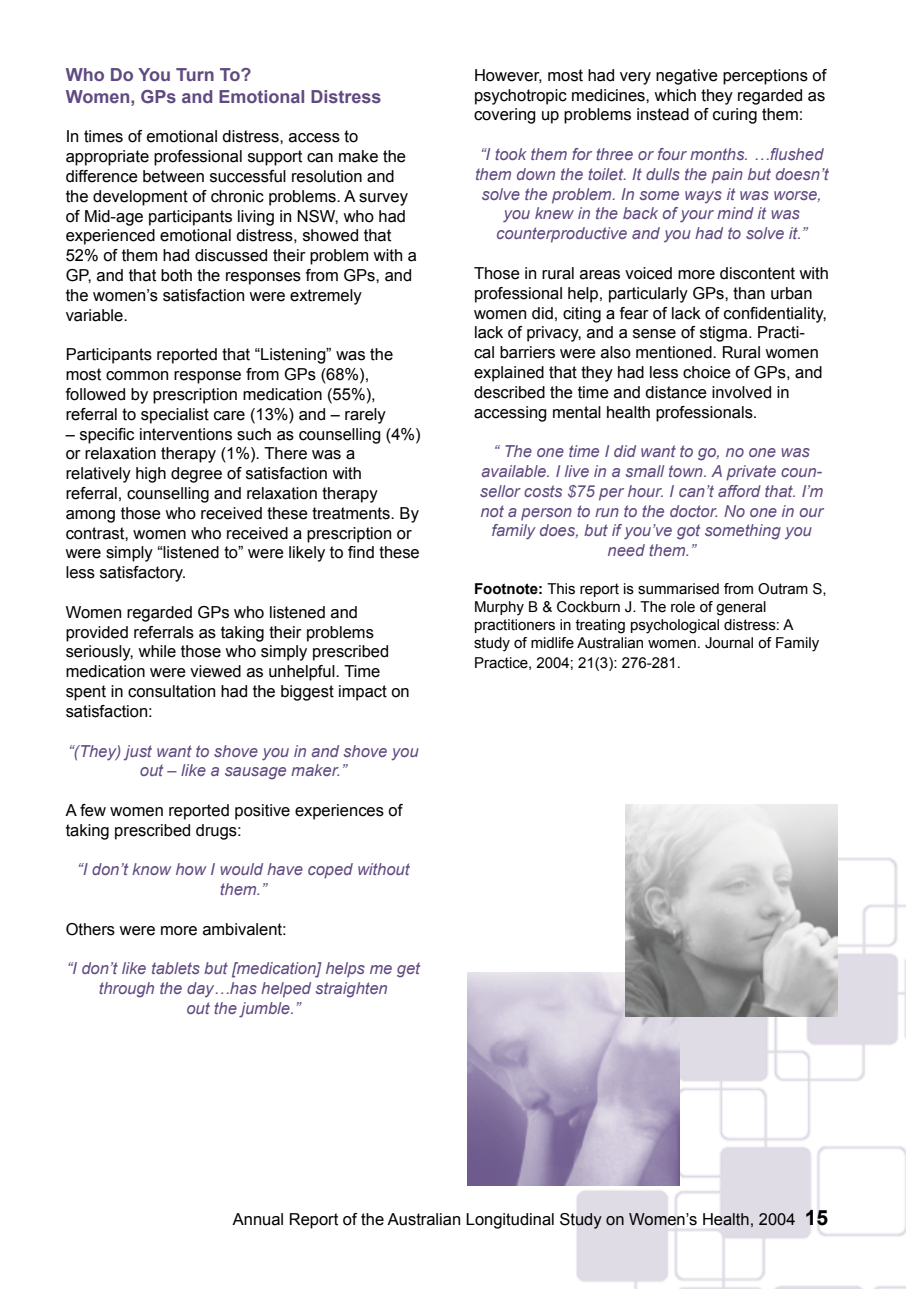
<style>
.page{position:relative;width:906px;height:1289px;background:#fff}
.page>*{position:absolute;margin:0;border:0;box-sizing:border-box;transform-origin:0 0}
.t1{font:700 18px/21.6px "Arial";color:#604a81}
.t2{font:16.5px/19.8px "Arial";color:#000}
.t3{font:italic 16.5px/19.8px "Arial";color:#604a81;text-align:center}
.t4{font:15px/18px "Arial";color:#000}
.s1{font-weight:700}
.s2{font-weight:700;font-size:21px}
</style>
<div class="page">
<img style="left:567px;top:850px;width:339px;height:438px">
<img style="left:467px;top:972px;width:212px;height:213px">
<img style="left:625px;top:804px;width:212px;height:212px">
<p class="t1" style="left:66px;top:65px;width:317px">Who Do You Turn To?<br>Women, GPs and Emotional Distress</p>
<p class="t2" style="left:66px;top:127px;width:353px">In times of emotional distress, access to appropriate professional support can make the difference between successful resolution and the development of chronic problems. A survey of Mid-age participants living in NSW, who had experienced emotional distress, showed that 52% of them had discussed their problem with a GP, and that both the responses from GPs, and the women’s satisfaction were extremely variable.</p>
<p class="t2" style="left:66px;top:345px;width:329px">Participants reported that “Listening” was the most common response from GPs (68%), followed by prescription medication (55%), referral to specialist care (13%) and – rarely</p>
<p class="t2" style="left:66px;top:424px;width:356px">– specific interventions such as counselling (4%) or relaxation therapy (1%). There was a relatively high degree of satisfaction with referral, counselling and relaxation therapy among those who received these treatments. By contrast, women who received a prescription or were simply “listened to” were likely to find these less satisfactory.</p>
<p class="t2" style="left:66px;top:602px;width:345px">Women regarded GPs who listened and provided referrals as taking their problems seriously, while those who simply prescribed medication were viewed as unhelpful. Time spent in consultation had the biggest impact on satisfaction:</p>
<p class="t3" style="left:68px;top:741px;width:352px">“(They) just want to shove you in and shove you out – like a sausage maker.”</p>
<p class="t2" style="left:66px;top:800px;width:338px">A few women reported positive experiences of taking prescribed drugs:</p>
<p class="t3" style="left:77px;top:859px;width:333px">“I don’t know how I would have coped without them.”</p>
<p class="t2" style="left:66px;top:919px;width:222px">Others were more ambivalent:</p>
<p class="t3" style="left:67px;top:958px;width:355px">“I don’t like tablets but [medication] helps me get through the day…has helped straighten<br>out the jumble.”</p>
<p class="t2" style="left:474px;top:65px;width:354px;text-align:justify">However, most had very negative perceptions of psychotropic medicines, which they regarded as covering up problems instead of curing them:</p>
<p class="t3" style="left:475px;top:145px;width:355px">“I took them for three or four months. …flushed them down the toilet. It dulls the pain but doesn’t solve the problem. In some ways it was worse, you knew in the back of your mind it was counterproductive and you had to solve it.”</p>
<p class="t2" style="left:474px;top:263px;width:356px">Those in rural areas voiced more discontent with professional help, particularly GPs, than urban women did, citing a fear of lack of confidentiality, lack of privacy, and a sense of stigma. Practi&shy;cal barriers were also mentioned. Rural women explained that they had less choice of GPs, and described the time and distance involved in accessing mental health professionals.</p>
<p class="t3" style="left:480px;top:442px;width:345px">“ The one time I did want to go, no one was available. I live in a small town. A private coun&shy;sellor costs $75 per hour. I can’t afford that. I’m not a person to run to the doctor. No one in our family does, but if you’ve got something you need them.”</p>
<p class="t4" style="left:474px;top:580px;width:354px"><span class="s1">Footnote:</span> This report is summarised from Outram S, Murphy B &amp; Cockburn J. The role of general practitioners in treating psychological distress: A study of midlife Australian women. Journal of Family</p>
<p class="t4" style="left:474px;top:653px;width:208px">Practice, 2004; 21(3): 276-281.</p>
<p class="t2" style="left:233px;top:1209px;width:597px">Annual Report of the Australian Longitudinal Study on Women’s Health, 2004 <span class="s2">15</span></p>
</div>
